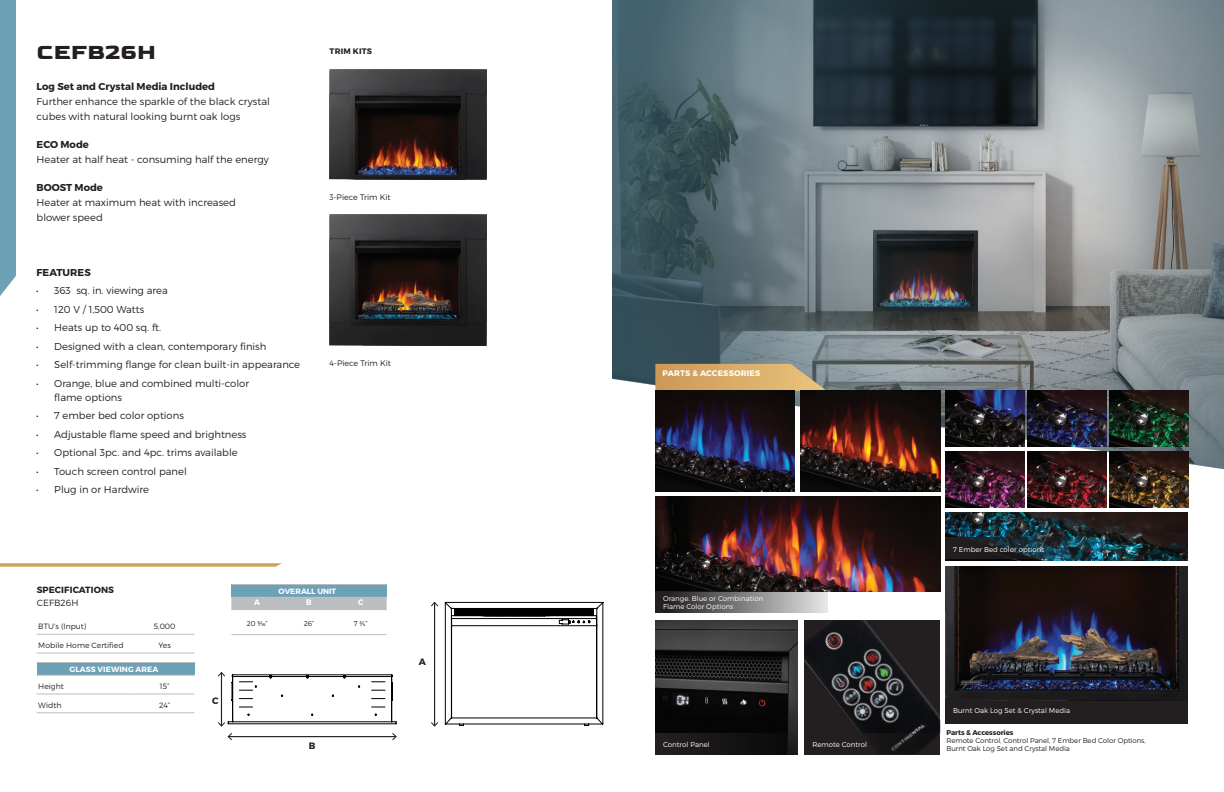
<style>
.page{position:relative;width:1224px;height:792px;background:#fff}
.page>*{position:absolute;margin:0;border:0;box-sizing:border-box;transform-origin:0 0}
.t1{font:700 22px "Goldman";color:#231f20}
.t2{font:300 10px/15px "Montserrat";color:#231f20}
.t3{font:700 10px "Montserrat";color:#231f20}
.t4{font:700 9.3px "Montserrat";color:#231f20}
.t5{font:700 9px "Montserrat";letter-spacing:.01em;color:#231f20}
.t6{font:300 9px "Montserrat";letter-spacing:.01em;color:#231f20}
.t7{font:300 8px "Montserrat";color:#231f20}
.t8{font:700 8px "Montserrat";letter-spacing:.02em;color:#fff}
.t9{font:700 8px "Montserrat";letter-spacing:.02em;color:#231f20}
.t10{font:700 8px "Montserrat";letter-spacing:.02em;color:#fff;scale:.95 1}
.t11{font:300 7.7px "Montserrat";color:#231f20}
.t12{font:700 7.7px "Montserrat";letter-spacing:.01em;color:#fff}
.t13{font:300 7px/8px "Montserrat";color:#fff}
.t14{font:300 7px/8px "Montserrat";letter-spacing:-.01em;color:#231f20}
.t15{font:700 7px "Montserrat";letter-spacing:-.01em;color:#231f20}
</style>
<div class="page">
<img style="left:945px;top:512px;width:243px;height:49px">
<img style="left:330px;top:69px;width:157px;height:110px">
<img style="left:330px;top:215px;width:157px;height:131px">
<div style="left:945px;top:566px;width:243px;height:158px;background:#231f20"></div>
<img style="left:945px;top:566px;width:238px;height:134px">
<img style="left:655px;top:620px;width:143px;height:113px">
<svg style="left:612px;top:0;width:612px;height:473px;background:#6c787d"></svg>
<img style="left:945px;top:391px;width:79px;height:56px">
<svg style="left:655px;top:364px;width:172px;height:27px;background:#c7a268"></svg>
<svg style="left:945px;top:538px;width:150px;height:21px;background:#1d3038"></svg>
<img style="left:655px;top:391px;width:140px;height:101px">
<div style="left:231px;top:584px;width:156px;height:13px;background:#6ca1b6"></div>
<div style="left:231px;top:598px;width:156px;height:12px;background:#bcbdc0"></div>
<hr style="left:231px;top:634px;width:52px;height:1px;background:#bcbdc0">
<hr style="left:283px;top:634px;width:52px;height:1px;background:#bcbdc0">
<hr style="left:335px;top:634px;width:52px;height:1px;background:#bcbdc0">
<hr style="left:231px;top:584px;width:52px;height:1px;background:#bcbdc0">
<hr style="left:283px;top:584px;width:52px;height:1px;background:#bcbdc0">
<hr style="left:335px;top:584px;width:52px;height:1px;background:#bcbdc0">
<hr style="left:231px;top:597px;width:52px;height:1px;background:#bcbdc0">
<hr style="left:283px;top:597px;width:52px;height:1px;background:#bcbdc0">
<hr style="left:335px;top:597px;width:52px;height:1px;background:#bcbdc0">
<div style="left:37px;top:663px;width:157px;height:12px;background:#6ca1b6"></div>
<hr style="left:37px;top:634px;width:98px;height:1px;background:#bcbdc0">
<hr style="left:135px;top:634px;width:59px;height:1px;background:#bcbdc0">
<hr style="left:37px;top:662px;width:98px;height:1px;background:#bcbdc0">
<hr style="left:135px;top:662px;width:59px;height:1px;background:#bcbdc0">
<hr style="left:37px;top:675px;width:98px;height:1px;background:#bcbdc0">
<hr style="left:135px;top:675px;width:59px;height:1px;background:#bcbdc0">
<hr style="left:37px;top:694px;width:98px;height:1px;background:#bcbdc0">
<hr style="left:135px;top:694px;width:59px;height:1px;background:#bcbdc0">
<hr style="left:37px;top:713px;width:98px;height:1px;background:#bcbdc0">
<hr style="left:135px;top:713px;width:59px;height:1px;background:#bcbdc0">
<hr style="left:37px;top:653px;width:98px;height:1px;background:#bcbdc0">
<hr style="left:135px;top:653px;width:59px;height:1px;background:#bcbdc0">
<div style="left:0;top:0;width:16px;height:296px;background:#6ca1b6"></div>
<svg style="left:0;top:563px;width:282px;height:4px"></svg>
<svg style="left:655px;top:733px;width:143px;height:21px;background:#171515"></svg>
<div style="left:945px;top:699px;width:150px;height:21px;background:#231f20"></div>
<img style="left:655px;top:497px;width:285px;height:95px">
<img style="left:804px;top:620px;width:136px;height:113px">
<svg style="left:804px;top:733px;width:136px;height:21px;background:#1e1c1d"></svg>
<svg style="left:431px;top:602px;width:173px;height:125px"></svg>
<svg style="left:218px;top:672px;width:179px;height:69px"></svg>
<img style="left:801px;top:391px;width:139px;height:101px">
<div style="left:655px;top:592px;width:172px;height:21px;background:linear-gradient(to right,#161213,#e5e4e4)"></div>
<img style="left:1027px;top:391px;width:79px;height:56px">
<img style="left:1109px;top:391px;width:79px;height:56px">
<img style="left:945px;top:452px;width:79px;height:56px">
<img style="left:1027px;top:452px;width:79px;height:56px">
<img style="left:1109px;top:452px;width:79px;height:56px">
<h1 class="t1" style="left:37px;top:38px;width:121px">CEFB26H</h1>
<p class="t3" style="left:37px;top:82px;width:180px">Log Set and Crystal Media Included</p>
<p class="t2" style="left:37px;top:95px;width:235px">Further enhance the sparkle of the black crystal cubes with natural looking burnt oak logs</p>
<p class="t3" style="left:37px;top:140px;width:54px">ECO Mode</p>
<p class="t2" style="left:37px;top:153px;width:234px">Heater at half heat - consuming half the energy</p>
<p class="t3" style="left:37px;top:183px;width:68px">BOOST Mode</p>
<p class="t2" style="left:37px;top:196px;width:201px">Heater at maximum heat with increased blower speed</p>
<p class="t3" style="left:36px;top:268px;width:56px">FEATURES</p>
<p class="t2" style="left:36px;top:284px;width:133px">• 363 sq. in. viewing area</p>
<p class="t2" style="left:36px;top:302px;width:109px">• 120 V / 1,500 Watts</p>
<p class="t2" style="left:36px;top:321px;width:126px">• Heats up to 400 sq. ft.</p>
<p class="t2" style="left:36px;top:339px;width:232px">• Designed with a clean, contemporary finish</p>
<p class="t2" style="left:36px;top:358px;width:265px">• Self-trimming flange for clean built-in appearance</p>
<p class="t2" style="left:54px;top:377px;width:196px;line-height:14px;text-indent:-18px">• Orange, blue and combined multi-color flame options</p>
<p class="t2" style="left:36px;top:409px;width:149px">• 7 ember bed color options</p>
<p class="t2" style="left:36px;top:427px;width:212px">• Adjustable flame speed and brightness</p>
<p class="t2" style="left:36px;top:446px;width:203px">• Optional 3pc. and 4pc. trims available</p>
<p class="t2" style="left:36px;top:464px;width:152px">• Touch screen control panel</p>
<p class="t2" style="left:36px;top:483px;width:114px">• Plug in or Hardwire</p>
<p class="t9" style="left:330px;top:48px;width:44px">TRIM KITS</p>
<p class="t7" style="left:330px;top:193px;width:63px">3-Piece Trim Kit</p>
<p class="t7" style="left:330px;top:360px;width:63px">4-Piece Trim Kit</p>
<p class="t5" style="left:37px;top:586px;width:79px">SPECIFICATIONS</p>
<p class="t6" style="left:37px;top:599px;width:43px">CEFB26H</p>
<p class="t11" style="left:38px;top:623px;width:50px">BTU’s (Input)</p>
<p class="t11" style="left:154px;top:623px;width:23px">5,000</p>
<p class="t11" style="left:38px;top:642px;width:87px">Mobile Home Certified</p>
<p class="t11" style="left:158px;top:642px;width:14px">Yes</p>
<p class="t12" style="left:70px;top:665px;width:90px">GLASS VIEWING AREA</p>
<p class="t11" style="left:38px;top:683px;width:27px">Height</p>
<p class="t11" style="left:160px;top:683px;width:11px">15”</p>
<p class="t11" style="left:38px;top:702px;width:25px">Width</p>
<p class="t11" style="left:159px;top:702px;width:13px">24”</p>
<p class="t12" style="left:279px;top:588px;width:59px">OVERALL UNIT</p>
<p class="t10" style="left:254px;top:599px;width:8px">A</p>
<p class="t10" style="left:306px;top:599px;width:7px">B</p>
<p class="t10" style="left:358px;top:599px;width:7px">C</p>
<p class="t14" style="left:247px;top:619px;width:22px">20 5/16”</p>
<p class="t14" style="left:304px;top:619px;width:12px">26”</p>
<p class="t14" style="left:354px;top:619px;width:15px">7 3/4”</p>
<p class="t4" style="left:212px;top:696px;width:8px">C</p>
<p class="t4" style="left:309px;top:742px;width:8px">B</p>
<p class="t4" style="left:419px;top:657px;width:9px">A</p>
<p class="t8" style="left:662px;top:370px;width:99px">PARTS &amp; ACCESSORIES</p>
<p class="t13" style="left:663px;top:595px;width:102px">Orange. Blue or Combination<br>Flame Color Options</p>
<p class="t13" style="left:663px;top:741px;width:48px">Control Panel</p>
<p class="t13" style="left:812px;top:741px;width:56px">Remote Control</p>
<p class="t13" style="left:953px;top:546px;width:93px">7 Ember Bed color options</p>
<p class="t13" style="left:953px;top:707px;width:119px">Burnt Oak Log Set &amp; Crystal Media</p>
<p class="t15" style="left:946px;top:729px;width:69px">Parts &amp; Accessories</p>
<p class="t14" style="left:946px;top:737px;width:201px">Remote Control, Control Panel, 7 Ember Bed Color Options,<br>Burnt Oak Log Set and Crystal Media</p>
</div>
